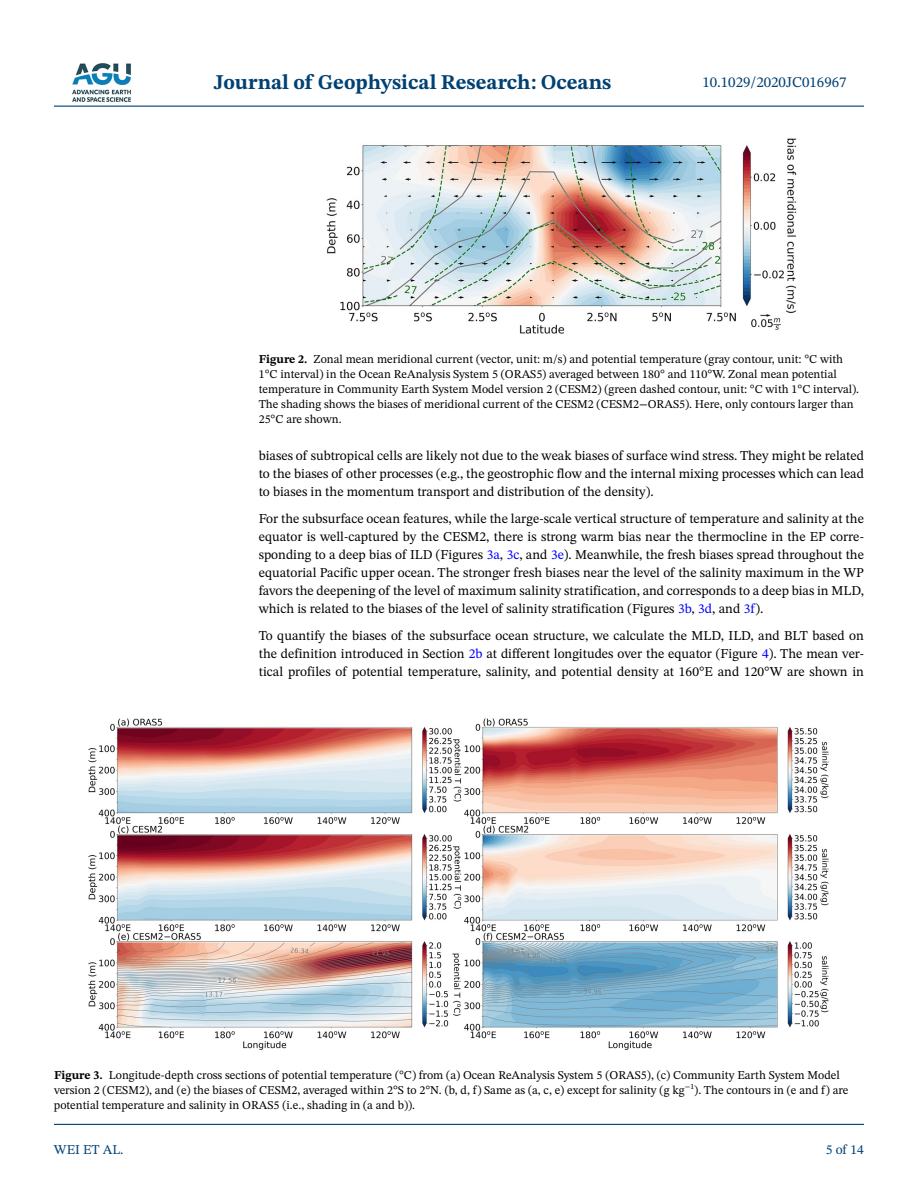
<style>
.page{position:relative;width:918px;height:1188px;background:#fff}
.page>*{position:absolute;margin:0;border:0;box-sizing:border-box;transform-origin:0 0}
.t1{font:700 21px "STIX Two Text";color:#004174}
.t2{font:15px "STIX Two Text";color:#004174}
.t3{font:13.5px/18px "STIX Two Text";color:#000;text-align:justify}
.t4{font:13.5px "STIX Two Text";color:#004174}
.t5{font:12px/15px "STIX Two Text";color:#000}
.s1{font-weight:700}
.s2{color:#00f}
</style>
<div class="page">
<hr style="left:54px;top:106px;width:810px;height:1px;background:#004174">
<hr style="left:54px;top:1124px;width:810px;height:1px;background:#004174">
<img style="left:72px;top:63px;width:59px;height:39px">
<img style="left:326px;top:138px;width:471px;height:196px">
<img style="left:88px;top:718px;width:741px;height:332px">
<h1 class="t1" style="left:214px;top:67px;width:399px">Journal of Geophysical Research: Oceans</h1>
<p class="t2" style="left:702px;top:72px;width:146px">10.1029/2020JC016967</p>
<p class="t5" style="left:259px;top:351px;width:602px"><span class="s1">Figure 2.</span> Zonal mean meridional current (vector, unit: m/s) and potential temperature (gray contour, unit: °C with 1°C interval) in the Ocean ReAnalysis System 5 (ORAS5) averaged between 180° and 110°W. Zonal mean potential temperature in Community Earth System Model version 2 (CESM2) (green dashed contour, unit: °C with 1°C interval).<br>The shading shows the biases of meridional current of the CESM2 (CESM2−ORAS5). Here, only contours larger than 25°C are shown.</p>
<p class="t3" style="left:259px;top:447px;width:607px">biases of subtropical cells are likely not due to the weak biases of surface wind stress. They might be related to the biases of other processes (e.g., the geostrophic flow and the internal mixing processes which can lead to biases in the momentum transport and distribution of the density).</p>
<p class="t3" style="left:259px;top:510px;width:607px">For the subsurface ocean features, while the large-scale vertical structure of temperature and salinity at the equator is well-captured by the CESM2, there is strong warm bias near the thermocline in the EP corre&shy;sponding to a deep bias of ILD (Figures <span class="s2">3a</span>, <span class="s2">3c</span>, and <span class="s2">3e</span>). Meanwhile, the fresh biases spread throughout the equatorial Pacific upper ocean. The stronger fresh biases near the level of the salinity maximum in the WP favors the deepening of the level of maximum salinity stratification, and corresponds to a deep bias in MLD, which is related to the biases of the level of salinity stratification (Figures <span class="s2">3b</span>, <span class="s2">3d</span>, and <span class="s2">3f</span>).</p>
<p class="t3" style="left:259px;top:627px;width:607px">To quantify the biases of the subsurface ocean structure, we calculate the MLD, ILD, and BLT based on the definition introduced in Section <span class="s2">2b</span> at different longitudes over the equator (Figure <span class="s2">4</span>). The mean ver&shy;tical profiles of potential temperature, salinity, and potential density at 160°E and 120°W are shown in</p>
<p class="t5" style="left:54px;top:1068px;width:796px"><span class="s1">Figure 3.</span> Longitude-depth cross sections of potential temperature (°C) from (a) Ocean ReAnalysis System 5 (ORAS5), (c) Community Earth System Model version 2 (CESM2), and (e) the biases of CESM2, averaged within 2°S to 2°N. (b, d, f) Same as (a, c, e) except for salinity (g kg<sup>−1</sup>). The contours in (e and f) are potential temperature and salinity in ORAS5 (i.e., shading in (a and b)).</p>
<p class="t4" style="left:54px;top:1140px;width:71px">WEI ET AL.</p>
<p class="t4" style="left:826px;top:1140px;width:40px">5 of 14</p>
</div>
